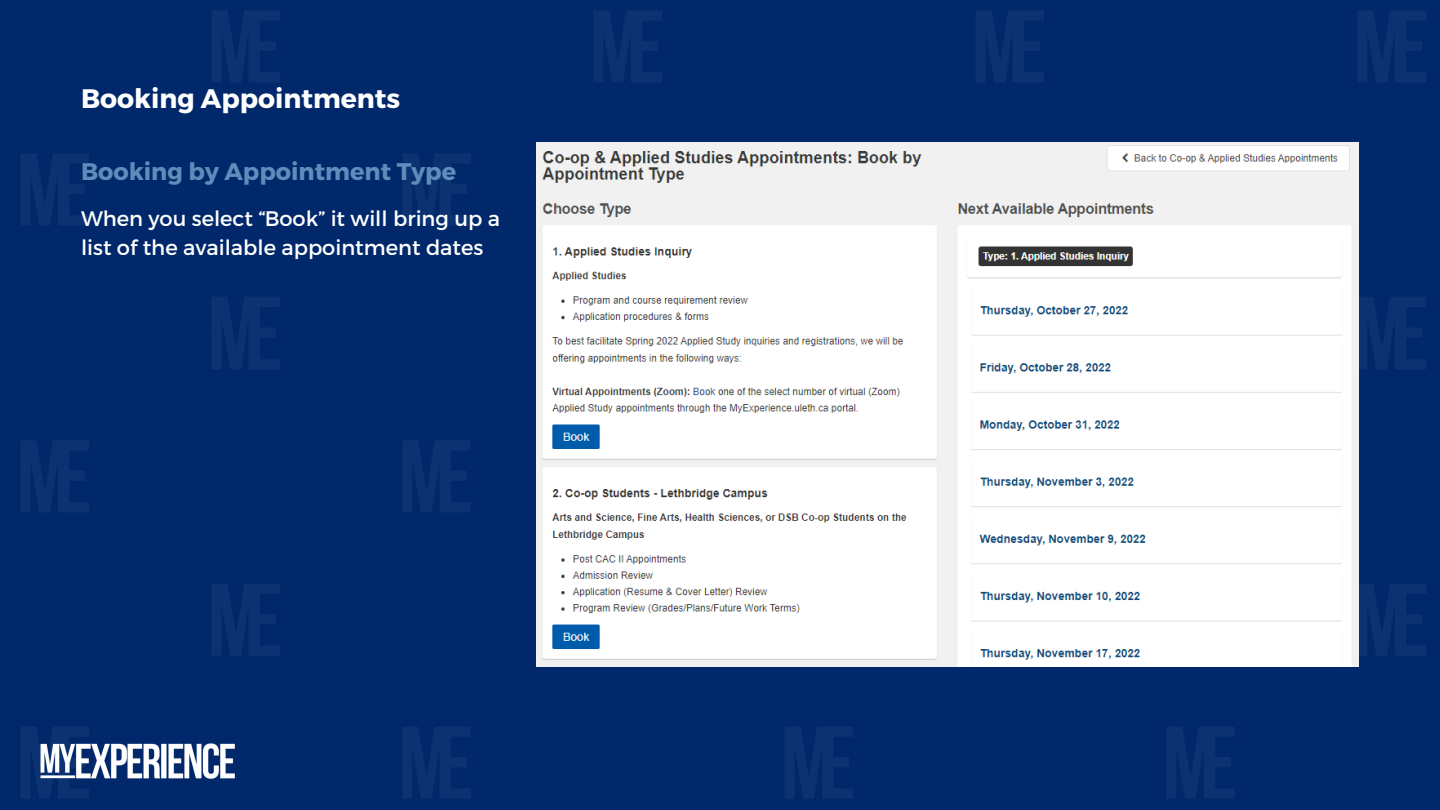
<style>
.page{position:relative;width:1440px;height:810px;background:#00286a}
.page>*{position:absolute;margin:0;border:0;box-sizing:border-box;transform-origin:0 0}
.t1{font:700 26.7px "Montserrat";color:#fff}
.t2{font:700 24px "Montserrat";color:#5e8dbb}
.t3{font:21px/29.2px "Montserrat";color:#fff}
</style>
<div class="page">
<img style="left:36px;top:742px;width:203px;height:38px">
<img style="left:537px;top:143px;width:822px;height:524px">
<p class="t1" style="left:81px;top:81px;width:321px">Booking Appointments</p>
<p class="t2" style="left:81px;top:156px;width:377px">Booking by Appointment Type</p>
<p class="t3" style="left:81px;top:202px;width:421px">When you select “Book” it will bring up a list of the available appointment dates</p>
</div>
